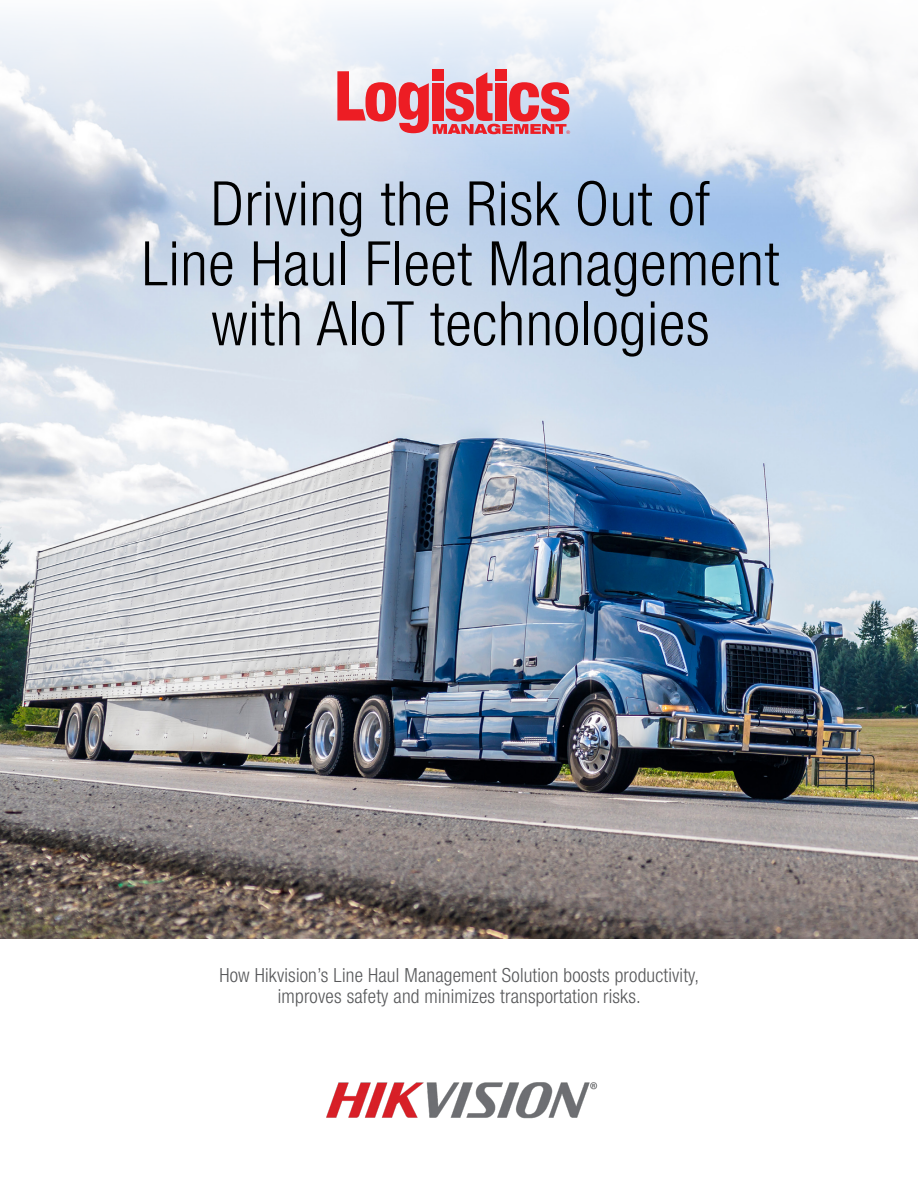
<style>
.page{position:relative;width:918px;height:1188px;background:#fff}
.page>*{position:absolute;margin:0;border:0;box-sizing:border-box;transform-origin:0 0}
.t1{font:300 condensed 61.5px/60px "Helvetica Neue LT Std";letter-spacing:.01em;color:#000;text-align:center}
.t2{font:300 condensed 19.5px/21px "Helvetica Neue LT Std";letter-spacing:.01em;color:#58595b;text-align:center}
.t3{font:4.95px "Helvetica";color:#ed1d24}
</style>
<div class="page">
<img style="left:0;top:348px;width:918px;height:591px">
<svg style="left:0;top:9px;width:918px;height:339px"></svg>
<svg style="left:337px;top:71px;width:232px;height:63px;background:#e37d88"></svg>
<div style="left:432px;top:69px;width:11px;height:11px;background:#ed1d24"></div>
<div style="left:495px;top:69px;width:12px;height:11px;background:#ed1d24"></div>
<img style="left:326px;top:1082px;width:272px;height:36px">
<p class="t3" style="left:567px;top:128px;width:5px">®</p>
<h1 class="t1" style="left:142px;top:173px;width:639px">Driving the Risk Out of<br>Line Haul Fleet Management with AIoT technologies</h1>
<p class="t2" style="left:219px;top:964px;width:481px">How Hikvision’s Line Haul Management Solution boosts productivity, improves safety and minimizes transportation risks.</p>
</div>
